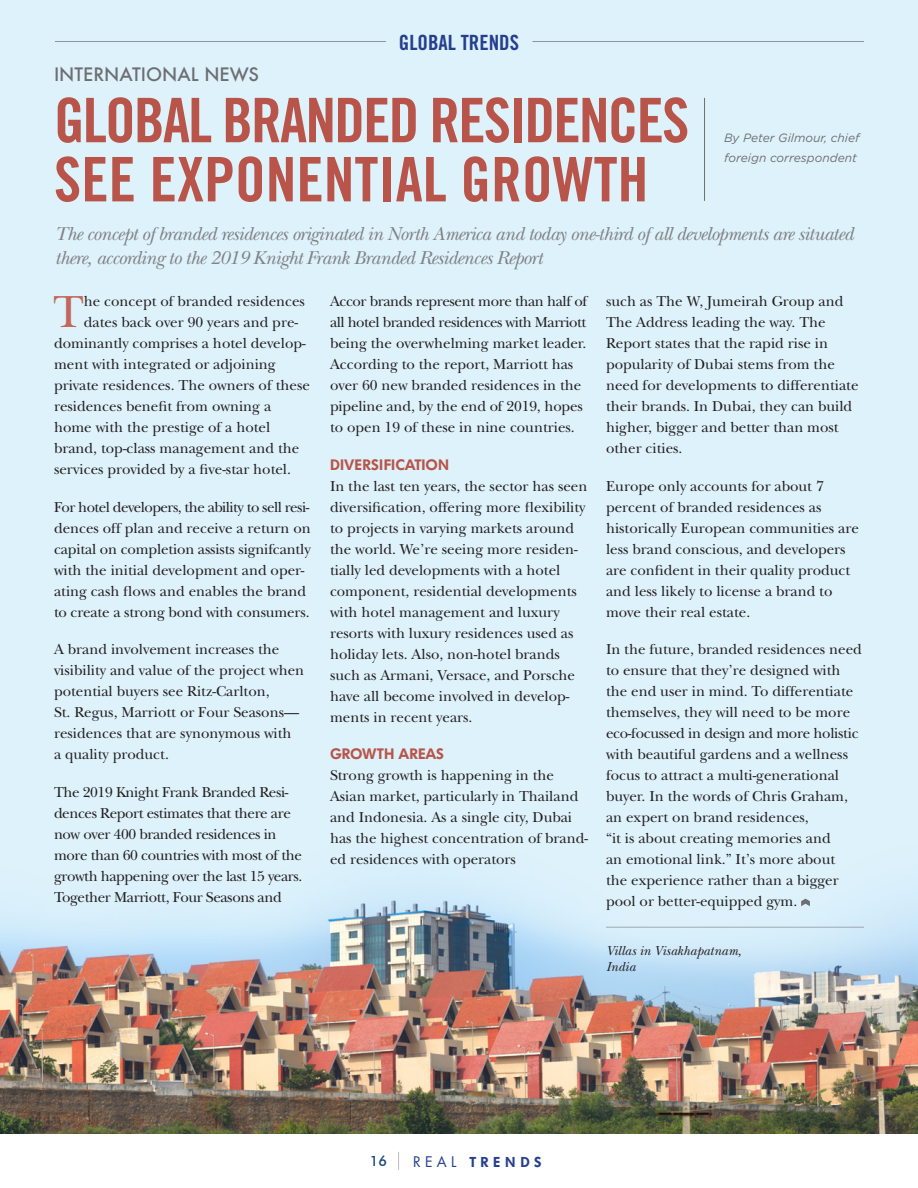
<style>
.page{position:relative;width:918px;height:1188px;background:#fff}
.page>*{position:absolute;margin:0;border:0;box-sizing:border-box;transform-origin:0 0}
.t1{font:61.5px/59.1px "Trade Gothic LT Std Bd Cn 20";letter-spacing:-.03em;color:#b85449}
.t2{font:46.8px "New Baskerville";color:#c2675b}
.t3{font:21px "Trade Gothic LT Std Bd Cn 20";color:#253f8e}
.t4{font:italic 19.5px/24.8px "New Baskerville";letter-spacing:-.03em;color:#808285}
.t5{font:500 18px "Futura";color:#6d6f72}
.t6{font:15px/21px "New Baskerville";color:#231f20}
.t7{font:15px/21px "New Baskerville";letter-spacing:-.025em;color:#231f20}
.t8{font:600 15px "Futura BQ";color:#b85449}
.t9{font:600 14.25px "Futura BQ";letter-spacing:.32em;color:#253f8e}
.t10{font:500 14.25px "Futura BT";color:#17427d}
.t11{font:italic 13.5px/16.2px "New Baskerville";color:#231f20}
.t12{font:italic 12px/19.5px "Gotham";color:#6d6f72}
.s1{font-family:"Futura Std";font-weight:400}
</style>
<div class="page">
<svg style="left:398px;top:1152px;width:1px;height:18px"></svg>
<div style="left:0;top:0;width:918px;height:1134px;background:#def2fb"></div>
<img style="left:0;top:883px;width:918px;height:251px">
<svg style="left:801px;top:899px;width:9px;height:7px"></svg>
<hr style="left:704px;top:98px;width:1px;height:103px;background:#6d6f72">
<hr style="left:55px;top:41px;width:331px;height:1px;background:#6d6f72">
<hr style="left:532px;top:41px;width:332px;height:1px;background:#6d6f72">
<hr style="left:606px;top:927px;width:258px;height:1px;background:#6d6f72">
<p class="t5" style="left:54px;top:62px;width:206px">INTERNATIONAL NEWS</p>
<p class="t3" style="left:399px;top:30px;width:122px">GLOBAL TRENDS</p>
<p class="t1" style="left:54px;top:90px;width:637px">GLOBAL BRANDED RESIDENCES<br>SEE EXPONENTIAL GROWTH</p>
<p class="t12" style="left:724px;top:128px;width:137px">By Peter Gilmour, chief foreign correspondent</p>
<p class="t4" style="left:55px;top:221px;width:800px">The concept of branded residences originated in North America and today one-third of all developments are situated there, according to the 2019 Knight Frank Branded Residences Report</p>
<p class="t2" style="left:53px;top:285px;width:32px">T</p>
<p class="t6" style="left:84px;top:291px;width:223px">he concept of branded residences</p>
<p class="t6" style="left:84px;top:312px;width:216px">dates back over 90 years and pre-</p>
<p class="t6" style="left:54px;top:333px;width:253px">dominantly comprises a hotel develop-</p>
<p class="t6" style="left:54px;top:354px;width:223px">ment with integrated or adjoining</p>
<p class="t6" style="left:54px;top:375px;width:257px">private residences. The owners of these</p>
<p class="t6" style="left:54px;top:396px;width:219px">residences benefit from owning a</p>
<p class="t6" style="left:54px;top:417px;width:218px">home with the prestige of a hotel</p>
<p class="t6" style="left:54px;top:438px;width:247px">brand, top-class management and the</p>
<p class="t6" style="left:54px;top:459px;width:239px">services provided by a five-star hotel.</p>
<p class="t6" style="left:54px;top:496px;width:258px">For hotel developers, the ability to sell resi&shy;dences off plan and receive a return on capital on completion assists signifcantly with the initial development and oper&shy;ating cash flows and enables the brand to create a strong bond with consumers.</p>
<p class="t6" style="left:54px;top:639px;width:252px">A brand involvement increases the visibility and value of the project when potential buyers see Ritz-Carlton,<br>St. Regus, Marriott or Four Seasons— residences that are synonymous with<br>a quality product.</p>
<p class="t7" style="left:54px;top:781px;width:250px">The 2019 Knight Frank Branded Resi&shy;dences Report estimates that there are now over 400 branded residences in more than 60 countries with most of the growth happening over the last 15 years.<br>Together Marriott, Four Seasons and</p>
<p class="t6" style="left:330px;top:291px;width:259px">Accor brands represent more than half of all hotel branded residences with Marriott being the overwhelming market leader.<br>According to the report, Marriott has over 60 new branded residences in the pipeline and, by the end of 2019, hopes to open 19 of these in nine countries.</p>
<p class="t8" style="left:330px;top:456px;width:121px">DIVERSIFICATION</p>
<p class="t6" style="left:330px;top:475px;width:259px">In the last ten years, the sector has seen diversification, offering more flexibility to projects in varying markets around the world. We’re seeing more residen&shy;tially led developments with a hotel component, residential developments with hotel management and luxury resorts with luxury residences used as holiday lets. Also, non-hotel brands such as Armani, Versace, and Porsche have all become involved in develop&shy;ments in recent years.</p>
<p class="t8" style="left:330px;top:745px;width:116px">GROWTH AREAS</p>
<p class="t6" style="left:330px;top:765px;width:260px">Strong growth is happening in the Asian market, particularly in Thailand and Indonesia. As a single city, Dubai has the highest concentration of brand&shy;ed residences with operators</p>
<p class="t6" style="left:606px;top:291px;width:254px">such as The W, Jumeirah Group and<br>The Address leading the way. The<br>Report states that the rapid rise in popularity of Dubai stems from the need for developments to differentiate their brands. In Dubai, they can build higher, bigger and better than most other cities.</p>
<p class="t6" style="left:606px;top:475px;width:254px">Europe only accounts for about 7 percent of branded residences as historically European communities are less brand conscious, and developers are confident in their quality product and less likely to license a brand to move their real estate.</p>
<p class="t6" style="left:606px;top:639px;width:257px">In the future, branded residences need to ensure that they’re designed with the end user in mind. To differentiate themselves, they will need to be more eco-focussed in design and more holistic with beautiful gardens and a wellness focus to attract a multi-generational buyer. In the words of Chris Graham, an expert on brand residences,<br>“it is about creating memories and<br>an emotional link.” It’s more about<br>the experience rather than a bigger pool or better-equipped gym.</p>
<p class="t11" style="left:606px;top:942px;width:137px">Villas in Visakhapatnam,<br>India</p>
<p class="t10" style="left:370px;top:1153px;width:19px">16</p>
<p class="t9" style="left:413px;top:1153px;width:130px"><span class="s1">REAL</span> TRENDS</p>
</div>
